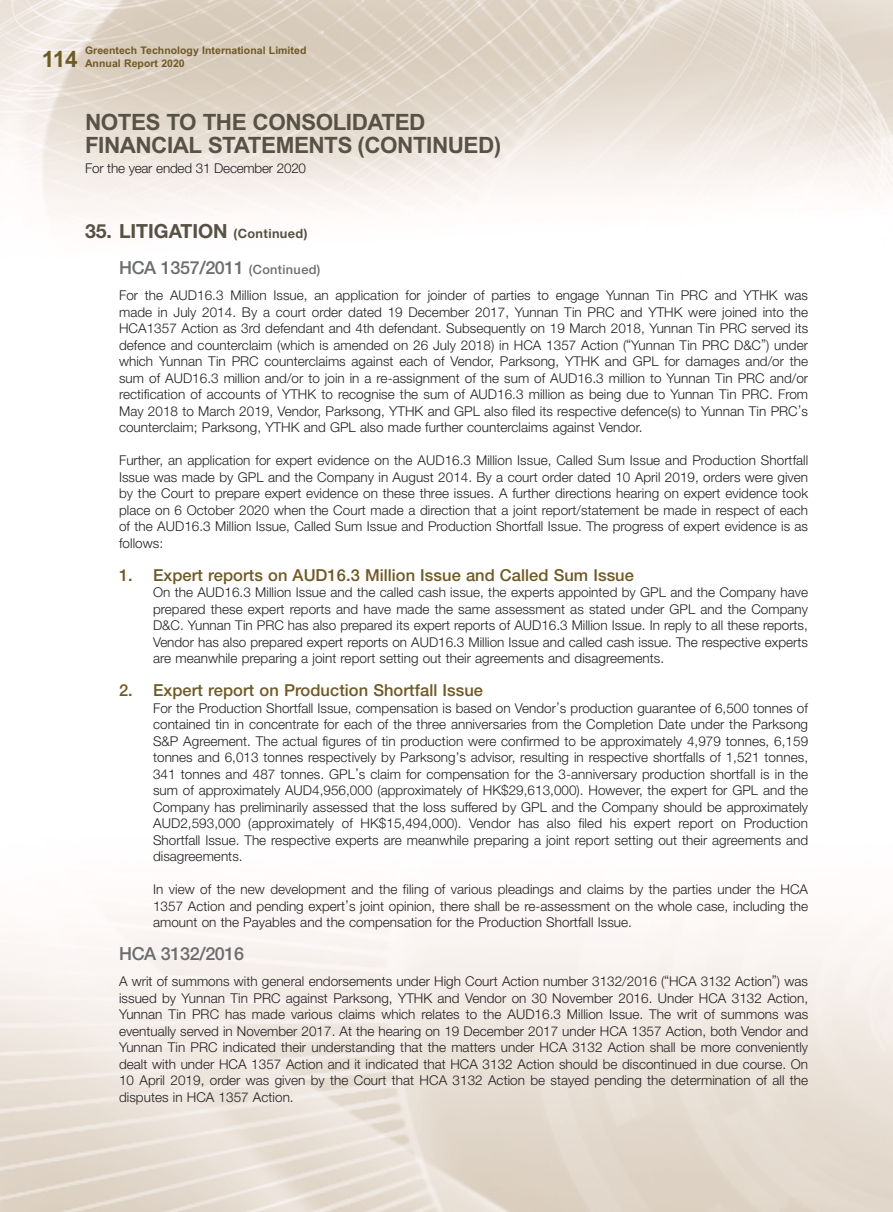
<style>
.page{position:relative;width:893px;height:1212px;background:#fff}
.page>*{position:absolute;margin:0;border:0;box-sizing:border-box;transform-origin:0 0}
.t1{font:700 22.5px/22.5px "Arial MT Std";letter-spacing:-.02em;color:#575245}
.t2{font:700 22.5px "Arial MT Std";color:#6f5924}
.Heading_1{font:700 19.5px "Helvetica Neue LT Std";color:#575245}
.Heading_2{font:500 18px "Helvetica Neue LT Std";letter-spacing:-.02em;color:#6c6d70}
.Heading_3{font:500 16.5px "Helvetica Neue LT Std";letter-spacing:.005em;color:#6f5924}
.Body_Text{font:300 13.5px/16.5px "Helvetica Neue LT Std";letter-spacing:.005em;color:#231f20;text-align:justify}
.Body_Text-2{font:300 13.5px "Helvetica Neue LT Std";letter-spacing:-.015em;color:#231f20}
.t3{font:700 10.5px/12.8px "Arial MT Std";letter-spacing:.005em;color:#6f5924}
.s1{font-size:12.75px}
</style>
<div class="page">
<img style="left:0;top:0;width:893px;height:1212px">
<h1 class="t2" style="left:42px;top:46px;width:37px">114</h1>
<p class="t3" style="left:85px;top:44px;width:223px">Greentech Technology International Limited<br>Annual Report 2020</p>
<h1 class="t1" style="left:85px;top:111px;width:418px">NOTES TO THE CONSOLIDATED<br>FINANCIAL STATEMENTS (CONTINUED)</h1>
<p class="Body_Text-2" style="left:85px;top:160px;width:223px">For the year ended 31 December 2020</p>
<p class="Heading_1" style="left:85px;top:219px;width:224px">35. LITIGATION <span class="s1">(Continued)</span></p>
<p class="Heading_2" style="left:119px;top:257px;width:203px">HCA 1357/2011 <span class="s1">(Continued)</span></p>
<p class="Body_Text" style="left:119px;top:287px;width:691px">For the AUD16.3 Million Issue, an application for joinder of parties to engage Yunnan Tin PRC and YTHK was made in July 2014. By a court order dated 19 December 2017, Yunnan Tin PRC and YTHK were joined into the HCA1357 Action as 3rd defendant and 4th defendant. Subsequently on 19 March 2018, Yunnan Tin PRC served its defence and counterclaim (which is amended on 26 July 2018) in HCA 1357 Action (“Yunnan Tin PRC D&amp;C”) under which Yunnan Tin PRC counterclaims against each of Vendor, Parksong, YTHK and GPL for damages and/or the sum of AUD16.3 million and/or to join in a re-assignment of the sum of AUD16.3 million to Yunnan Tin PRC and/or rectification of accounts of YTHK to recognise the sum of AUD16.3 million as being due to Yunnan Tin PRC. From May 2018 to March 2019, Vendor, Parksong, YTHK and GPL also filed its respective defence(s) to Yunnan Tin PRC’s counterclaim; Parksong, YTHK and GPL also made further counterclaims against Vendor.</p>
<p class="Body_Text" style="left:119px;top:452px;width:691px">Further, an application for expert evidence on the AUD16.3 Million Issue, Called Sum Issue and Production Shortfall Issue was made by GPL and the Company in August 2014. By a court order dated 10 April 2019, orders were given by the Court to prepare expert evidence on these three issues. A further directions hearing on expert evidence took place on 6 October 2020 when the Court made a direction that a joint report/statement be made in respect of each of the AUD16.3 Million Issue, Called Sum Issue and Production Shortfall Issue. The progress of expert evidence is as follows:</p>
<p class="Heading_3" style="left:119px;top:565px;width:516px">1. Expert reports on AUD16.3 Million Issue and Called Sum Issue</p>
<p class="Body_Text" style="left:153px;top:584px;width:657px">On the AUD16.3 Million Issue and the called cash issue, the experts appointed by GPL and the Company have prepared these expert reports and have made the same assessment as stated under GPL and the Company D&amp;C. Yunnan Tin PRC has also prepared its expert reports of AUD16.3 Million Issue. In reply to all these reports, Vendor has also prepared expert reports on AUD16.3 Million Issue and called cash issue. The respective experts are meanwhile preparing a joint report setting out their agreements and disagreements.</p>
<p class="Heading_3" style="left:119px;top:680px;width:365px">2. Expert report on Production Shortfall Issue</p>
<p class="Body_Text" style="left:153px;top:699px;width:657px">For the Production Shortfall Issue, compensation is based on Vendor’s production guarantee of 6,500 tonnes of contained tin in concentrate for each of the three anniversaries from the Completion Date under the Parksong S&amp;P Agreement. The actual figures of tin production were confirmed to be approximately 4,979 tonnes, 6,159 tonnes and 6,013 tonnes respectively by Parksong’s advisor, resulting in respective shortfalls of 1,521 tonnes, 341 tonnes and 487 tonnes. GPL’s claim for compensation for the 3-anniversary production shortfall is in the sum of approximately AUD4,956,000 (approximately of HK$29,613,000). However, the expert for GPL and the Company has preliminarily assessed that the loss suffered by GPL and the Company should be approximately AUD2,593,000 (approximately of HK$15,494,000). Vendor has also filed his expert report on Production Shortfall Issue. The respective experts are meanwhile preparing a joint report setting out their agreements and disagreements.</p>
<p class="Body_Text" style="left:153px;top:881px;width:656px">In view of the new development and the filing of various pleadings and claims by the parties under the HCA 1357 Action and pending expert’s joint opinion, there shall be re-assessment on the whole case, including the amount on the Payables and the compensation for the Production Shortfall Issue.</p>
<p class="Heading_2" style="left:119px;top:943px;width:127px">HCA 3132/2016</p>
<p class="Body_Text" style="left:119px;top:973px;width:691px">A writ of summons with general endorsements under High Court Action number 3132/2016 (“HCA 3132 Action”) was issued by Yunnan Tin PRC against Parksong, YTHK and Vendor on 30 November 2016. Under HCA 3132 Action, Yunnan Tin PRC has made various claims which relates to the AUD16.3 Million Issue. The writ of summons was eventually served in November 2017. At the hearing on 19 December 2017 under HCA 1357 Action, both Vendor and Yunnan Tin PRC indicated their understanding that the matters under HCA 3132 Action shall be more conveniently dealt with under HCA 1357 Action and it indicated that HCA 3132 Action should be discontinued in due course. On 10 April 2019, order was given by the Court that HCA 3132 Action be stayed pending the determination of all the disputes in HCA 1357 Action.</p>
</div>
